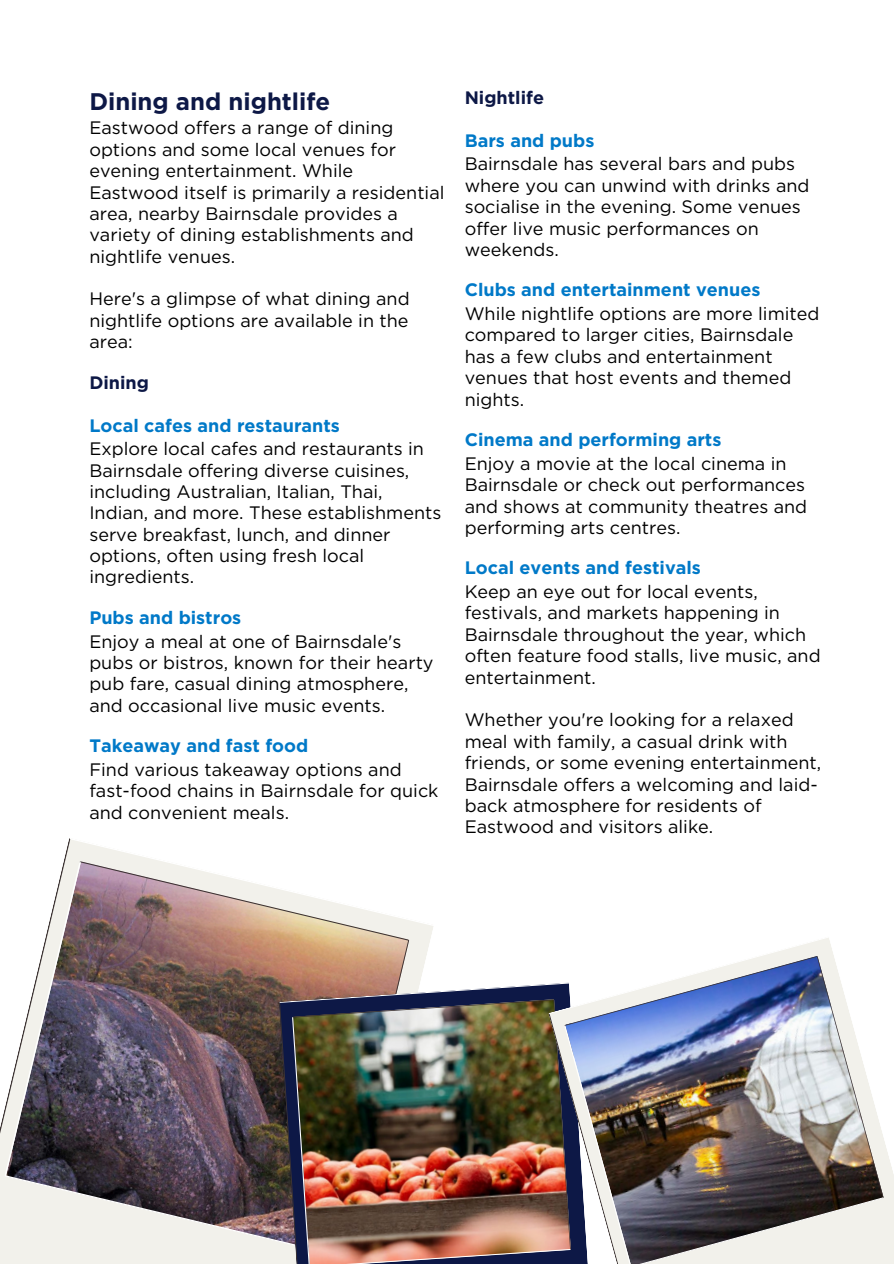
<style>
.page{position:relative;width:894px;height:1264px;background:#fff}
.page>*{position:absolute;margin:0;border:0;box-sizing:border-box;transform-origin:0 0}
.t1{font:700 24px "Gotham";color:#0d1846}
.t2{font:18px/21.3px "Gotham";color:#000}
.t3{font:700 18px "Gotham";color:#0d1846}
.s1{font-weight:700;color:#0079c8}
</style>
<div class="page">
<img style="left:5px;top:838px;width:428px;height:425px">
<img style="left:279px;top:982px;width:269px;height:281px">
<img style="left:548px;top:938px;width:345px;height:325px">
<h1 class="t1" style="left:89px;top:90px;width:242px">Dining and nightlife</h1>
<h1 class="t2" style="left:89px;top:117px;width:356px">Eastwood offers a range of dining options and some local venues for evening entertainment. While Eastwood itself is primarily a residential area, nearby Bairnsdale provides a variety of dining establishments and nightlife venues.</h1>
<h1 class="t2" style="left:89px;top:288px;width:322px;text-align:justify">Here's a glimpse of what dining and nightlife options are available in the area:</h1>
<h1 class="t3" style="left:89px;top:374px;width:61px">Dining</h1>
<p class="t2" style="left:89px;top:413px;width:336px;line-height:23.7px"><span class="s1">Local cafes and restaurants<br></span>Explore local cafes and restaurants in</p>
<p class="t2" style="left:89px;top:459px;width:353px">Bairnsdale offering diverse cuisines, including Australian, Italian, Thai, Indian, and more. These establishments serve breakfast, lunch, and dinner options, often using fresh local ingredients.</p>
<p class="t2" style="left:89px;top:605px;width:313px;line-height:23.7px"><span class="s1">Pubs and bistros<br></span>Enjoy a meal at one of Bairnsdale's</p>
<p class="t2" style="left:89px;top:652px;width:345px">pubs or bistros, known for their hearty pub fare, casual dining atmosphere, and occasional live music events.</p>
<p class="t2" style="left:89px;top:734px;width:314px;line-height:23.7px"><span class="s1">Takeaway and fast food<br></span>Find various takeaway options and</p>
<p class="t2" style="left:89px;top:780px;width:350px">fast-food chains in Bairnsdale for quick and convenient meals.</p>
<h1 class="t3" style="left:464px;top:90px;width:81px">Nightlife</h1>
<h1 class="t2" style="left:464px;top:128px;width:332px;line-height:23.7px"><span class="s1">Bars and pubs<br></span>Bairnsdale has several bars and pubs</h1>
<h1 class="t2" style="left:464px;top:175px;width:346px">where you can unwind with drinks and socialise in the evening. Some venues offer live music performances on weekends.</h1>
<h1 class="t2" style="left:464px;top:278px;width:356px;line-height:23.7px"><span class="s1">Clubs and entertainment venues<br></span>While nightlife options are more limited</h1>
<h1 class="t2" style="left:464px;top:324px;width:330px">compared to larger cities, Bairnsdale has a few clubs and entertainment venues that host events and themed nights.</h1>
<h1 class="t2" style="left:464px;top:428px;width:323px;line-height:23.7px"><span class="s1">Cinema and performing arts<br></span>Enjoy a movie at the local cinema in</h1>
<h1 class="t2" style="left:464px;top:474px;width:344px;text-align:justify">Bairnsdale or check out performances and shows at community theatres and performing arts centres.</h1>
<h1 class="t2" style="left:464px;top:556px;width:294px;line-height:23.7px"><span class="s1">Local events and festivals<br></span>Keep an eye out for local events,</h1>
<h1 class="t2" style="left:464px;top:602px;width:357px">festivals, and markets happening in Bairnsdale throughout the year, which often feature food stalls, live music, and entertainment.</h1>
<h1 class="t2" style="left:464px;top:709px;width:358px">Whether you're looking for a relaxed meal with family, a casual drink with friends, or some evening entertainment, Bairnsdale offers a welcoming and laid&shy;back atmosphere for residents of Eastwood and visitors alike.</h1>
</div>
